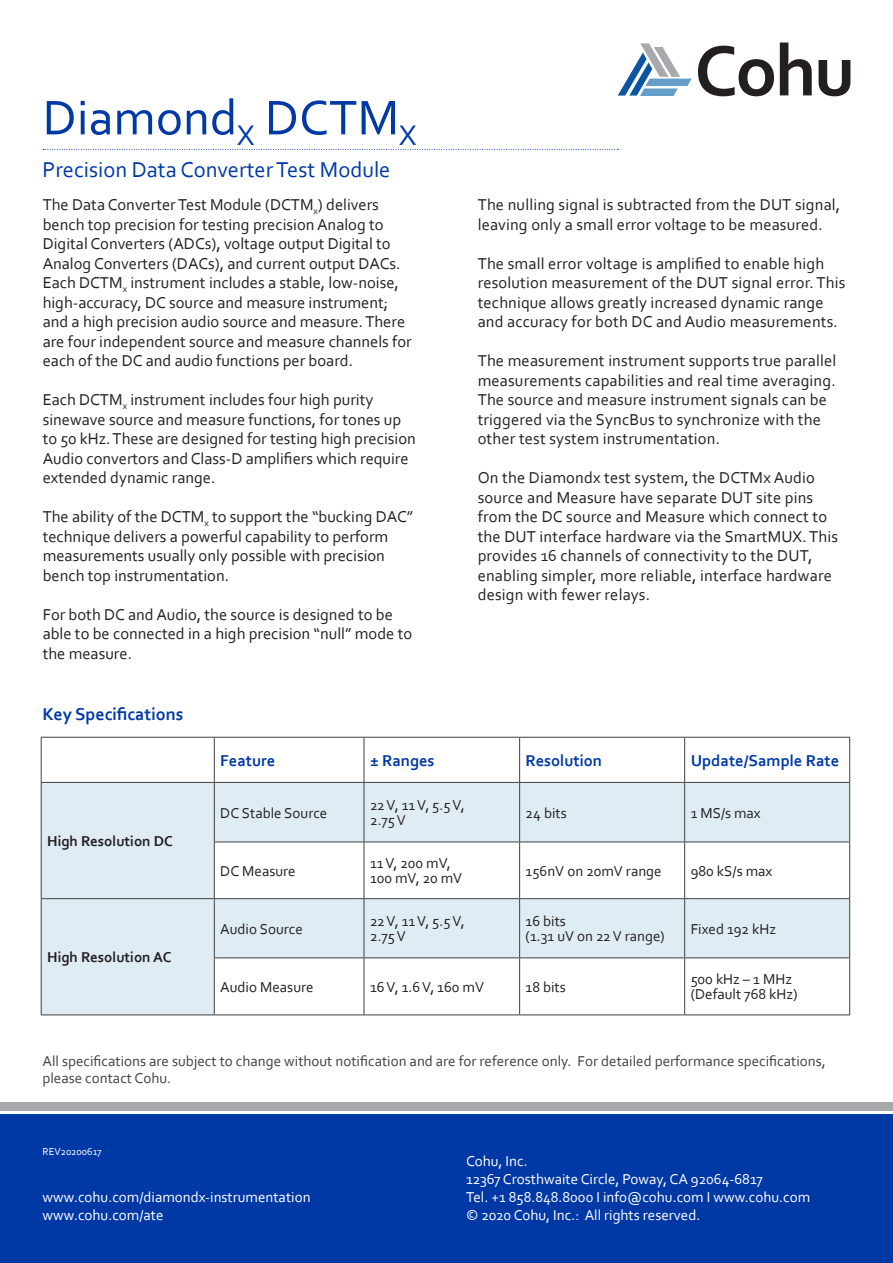
<style>
.page{position:relative;width:893px;height:1263px;background:#fff}
.page>*{position:absolute;margin:0;border:0;box-sizing:border-box;transform-origin:0 0}
.t1{font:51px "Corbel";color:#0039a6}
.t2{font:22.5px "Corbel";color:#0039a6}
.t3{font:700 18px "Corbel";color:#0039a6}
.t4{font:16.5px/19.5px "Corbel";color:#231f20}
.Specs_title_pg2{font:700 16.5px "Corbel";color:#0039a6}
.t5{font:15px "Corbel";color:#231f20}
.t6{font:15px "Corbel";color:#fff}
.t7{font:15px/16.5px "Corbel";color:#414042}
.t8{font:700 15px "Corbel";color:#231f20}
.t9{font:10.5px "Corbel";color:#fff}
</style>
<div class="page">
<svg style="left:618px;top:43px;width:73px;height:53px"></svg>
<svg style="left:698px;top:46px;width:76px;height:50px"></svg>
<svg style="left:780px;top:43px;width:32px;height:52px"></svg>
<svg style="left:819px;top:60px;width:31px;height:36px"></svg>
<svg style="left:43px;top:149px;width:575px;height:1px"></svg>
<div style="left:0;top:1114px;width:893px;height:149px;background:#0039a6"></div>
<div style="left:0;top:1103px;width:893px;height:8px;background:#a7a9ac"></div>
<div style="left:42px;top:783px;width:807px;height:231px;background:#e0ecf4"></div>
<svg style="left:215px;top:842px;width:634px;height:172px"></svg>
<hr style="left:41px;top:737px;width:173px;height:1px;background:#414042">
<hr style="left:41px;top:738px;width:1px;height:44px;background:#414042">
<hr style="left:214px;top:737px;width:150px;height:1px;background:#414042">
<hr style="left:214px;top:738px;width:1px;height:44px;background:#414042">
<hr style="left:364px;top:737px;width:156px;height:1px;background:#414042">
<hr style="left:364px;top:738px;width:1px;height:44px;background:#414042">
<hr style="left:520px;top:737px;width:165px;height:1px;background:#414042">
<hr style="left:519px;top:738px;width:1px;height:44px;background:#414042">
<hr style="left:685px;top:737px;width:165px;height:1px;background:#414042">
<hr style="left:684px;top:738px;width:1px;height:44px;background:#414042">
<hr style="left:849px;top:738px;width:1px;height:44px;background:#414042">
<hr style="left:41px;top:782px;width:173px;height:1px;background:#414042">
<hr style="left:41px;top:783px;width:1px;height:59px;background:#414042">
<hr style="left:214px;top:782px;width:150px;height:1px;background:#414042">
<hr style="left:214px;top:783px;width:1px;height:58px;background:#414042">
<hr style="left:364px;top:782px;width:156px;height:1px;background:#414042">
<hr style="left:364px;top:783px;width:1px;height:58px;background:#414042">
<hr style="left:520px;top:782px;width:165px;height:1px;background:#414042">
<hr style="left:519px;top:783px;width:1px;height:58px;background:#414042">
<hr style="left:685px;top:782px;width:165px;height:1px;background:#414042">
<hr style="left:684px;top:783px;width:1px;height:58px;background:#414042">
<hr style="left:849px;top:783px;width:1px;height:58px;background:#414042">
<hr style="left:41px;top:842px;width:1px;height:56px;background:#414042">
<hr style="left:214px;top:841px;width:150px;height:1px;background:#414042">
<hr style="left:214px;top:842px;width:1px;height:56px;background:#414042">
<hr style="left:364px;top:841px;width:156px;height:1px;background:#414042">
<hr style="left:364px;top:842px;width:1px;height:56px;background:#414042">
<hr style="left:520px;top:841px;width:165px;height:1px;background:#414042">
<hr style="left:519px;top:842px;width:1px;height:56px;background:#414042">
<hr style="left:685px;top:841px;width:165px;height:1px;background:#414042">
<hr style="left:684px;top:842px;width:1px;height:56px;background:#414042">
<hr style="left:849px;top:842px;width:1px;height:56px;background:#414042">
<hr style="left:214px;top:957px;width:150px;height:1px;background:#414042">
<hr style="left:214px;top:958px;width:1px;height:56px;background:#414042">
<hr style="left:364px;top:957px;width:156px;height:1px;background:#414042">
<hr style="left:364px;top:958px;width:1px;height:56px;background:#414042">
<hr style="left:520px;top:957px;width:165px;height:1px;background:#414042">
<hr style="left:519px;top:958px;width:1px;height:56px;background:#414042">
<hr style="left:685px;top:957px;width:165px;height:1px;background:#414042">
<hr style="left:684px;top:958px;width:1px;height:56px;background:#414042">
<hr style="left:849px;top:958px;width:1px;height:56px;background:#414042">
<hr style="left:41px;top:1014px;width:173px;height:1px;background:#414042">
<hr style="left:214px;top:1014px;width:150px;height:1px;background:#414042">
<hr style="left:364px;top:1014px;width:156px;height:1px;background:#414042">
<hr style="left:520px;top:1014px;width:165px;height:1px;background:#414042">
<hr style="left:685px;top:1014px;width:165px;height:1px;background:#414042">
<hr style="left:41px;top:898px;width:173px;height:1px;background:#414042">
<hr style="left:41px;top:899px;width:1px;height:59px;background:#414042">
<hr style="left:214px;top:898px;width:150px;height:1px;background:#414042">
<hr style="left:214px;top:899px;width:1px;height:58px;background:#414042">
<hr style="left:364px;top:898px;width:156px;height:1px;background:#414042">
<hr style="left:364px;top:899px;width:1px;height:58px;background:#414042">
<hr style="left:520px;top:898px;width:165px;height:1px;background:#414042">
<hr style="left:519px;top:899px;width:1px;height:58px;background:#414042">
<hr style="left:685px;top:898px;width:165px;height:1px;background:#414042">
<hr style="left:684px;top:899px;width:1px;height:58px;background:#414042">
<hr style="left:849px;top:899px;width:1px;height:58px;background:#414042">
<hr style="left:41px;top:958px;width:1px;height:56px;background:#414042">
<h1 class="t1" style="left:43px;top:86px;width:376px">Diamond<sub>X</sub> DCTM<sub>X</sub></h1>
<h2 class="t2" style="left:43px;top:155px;width:349px">Precision Data Converter Test Module</h2>
<p class="t4" style="left:43px;top:195px;width:371px">The Data Converter Test Module (DCTM<sub>x</sub>) delivers bench top precision for testing precision Analog to Digital Converters (ADCs), voltage output Digital to Analog Converters (DACs), and current output DACs.<br>Each DCTM<sub>x</sub> instrument includes a stable, low-noise, high-accuracy, DC source and measure instrument; and a high precision audio source and measure. There are four independent source and measure channels for each of the DC and audio functions per board.</p>
<p class="t4" style="left:43px;top:390px;width:375px">Each DCTM<sub>x</sub> instrument includes four high purity sinewave source and measure functions, for tones up to 50 kHz. These are designed for testing high precision Audio convertors and Class-D amplifiers which require extended dynamic range.</p>
<p class="t4" style="left:43px;top:507px;width:372px">The ability of the DCTM<sub>x</sub> to support the “bucking DAC” technique delivers a powerful capability to perform measurements usually only possible with precision bench top instrumentation.</p>
<p class="t4" style="left:43px;top:604px;width:371px">For both DC and Audio, the source is designed to be able to be connected in a high precision “null” mode to the measure.</p>
<p class="t3" style="left:43px;top:703px;width:142px">Key Specifications</p>
<p class="t4" style="left:478px;top:195px;width:364px">The nulling signal is subtracted from the DUT signal, leaving only a small error voltage to be measured.</p>
<p class="t4" style="left:478px;top:253px;width:369px">The small error voltage is amplified to enable high resolution measurement of the DUT signal error. This technique allows greatly increased dynamic range and accuracy for both DC and Audio measurements.</p>
<p class="t4" style="left:478px;top:351px;width:360px">The measurement instrument supports true parallel measurements capabilities and real time averaging.<br>The source and measure instrument signals can be triggered via the SyncBus to synchronize with the other test system instrumentation.</p>
<p class="t4" style="left:478px;top:468px;width:362px">On the Diamondx test system, the DCTMx Audio source and Measure have separate DUT site pins from the DC source and Measure which connect to the DUT interface hardware via the SmartMUX. This provides 16 channels of connectivity to the DUT, enabling simpler, more reliable, interface hardware design with fewer relays.</p>
<p class="Specs_title_pg2" style="left:220px;top:750px;width:57px">Feature</p>
<p class="Specs_title_pg2" style="left:370px;top:750px;width:66px">± Ranges</p>
<p class="Specs_title_pg2" style="left:526px;top:750px;width:78px">Resolution</p>
<p class="Specs_title_pg2" style="left:691px;top:750px;width:150px">Update/Sample Rate</p>
<p class="t8" style="left:47px;top:832px;width:127px">High Resolution DC</p>
<p class="t8" style="left:47px;top:948px;width:126px">High Resolution AC</p>
<p class="t5" style="left:220px;top:803px;width:109px">DC Stable Source</p>
<p class="t5" style="left:370px;top:796px;width:96px">22 V, 11 V, 5.5 V,</p>
<p class="t5" style="left:370px;top:811px;width:37px">2.75 V</p>
<p class="t5" style="left:220px;top:861px;width:77px">DC Measure</p>
<p class="t5" style="left:370px;top:854px;width:82px">11 V, 200 mV,</p>
<p class="t5" style="left:370px;top:869px;width:94px">100 mV, 20 mV</p>
<p class="t5" style="left:220px;top:919px;width:84px">Audio Source</p>
<p class="t5" style="left:370px;top:912px;width:96px">22 V, 11 V, 5.5 V,</p>
<p class="t5" style="left:370px;top:927px;width:37px">2.75 V</p>
<p class="t5" style="left:526px;top:803px;width:43px">24 bits</p>
<p class="t5" style="left:691px;top:803px;width:72px">1 MS/s max</p>
<p class="t5" style="left:526px;top:861px;width:138px">156nV on 20mV range</p>
<p class="t5" style="left:691px;top:861px;width:83px">980 kS/s max</p>
<p class="t5" style="left:526px;top:912px;width:42px">16 bits</p>
<p class="t5" style="left:526px;top:927px;width:141px">(1.31 uV on 22 V range)</p>
<p class="t5" style="left:691px;top:919px;width:87px">Fixed 192 kHz</p>
<p class="t5" style="left:220px;top:978px;width:95px">Audio Measure</p>
<p class="t5" style="left:370px;top:978px;width:116px">16 V, 1.6 V, 160 mV</p>
<p class="t5" style="left:526px;top:978px;width:42px">18 bits</p>
<p class="t5" style="left:691px;top:970px;width:103px">500 kHz – 1 MHz</p>
<p class="t5" style="left:691px;top:985px;width:109px">(Default 768 kHz)</p>
<p class="t7" style="left:43px;top:1053px;width:785px">All specifications are subject to change without notification and are for reference only. For detailed performance specifications, please contact Cohu.</p>
<p class="t9" style="left:43px;top:1145px;width:61px">REV20200617</p>
<p class="t6" style="left:43px;top:1188px;width:270px">www.cohu.com/diamondx-instrumentation</p>
<p class="t6" style="left:43px;top:1206px;width:122px">www.cohu.com/ate</p>
<p class="t6" style="left:466px;top:1152px;width:63px">Cohu, Inc.</p>
<p class="t6" style="left:466px;top:1170px;width:298px">12367 Crosthwaite Circle, Poway, CA 92064‐6817</p>
<p class="t6" style="left:466px;top:1188px;width:346px">Tel. +1 858.848.8000 I info@cohu.com I www.cohu.com</p>
<p class="t6" style="left:466px;top:1206px;width:236px">© 2020 Cohu, Inc.: All rights reserved.</p>
</div>
